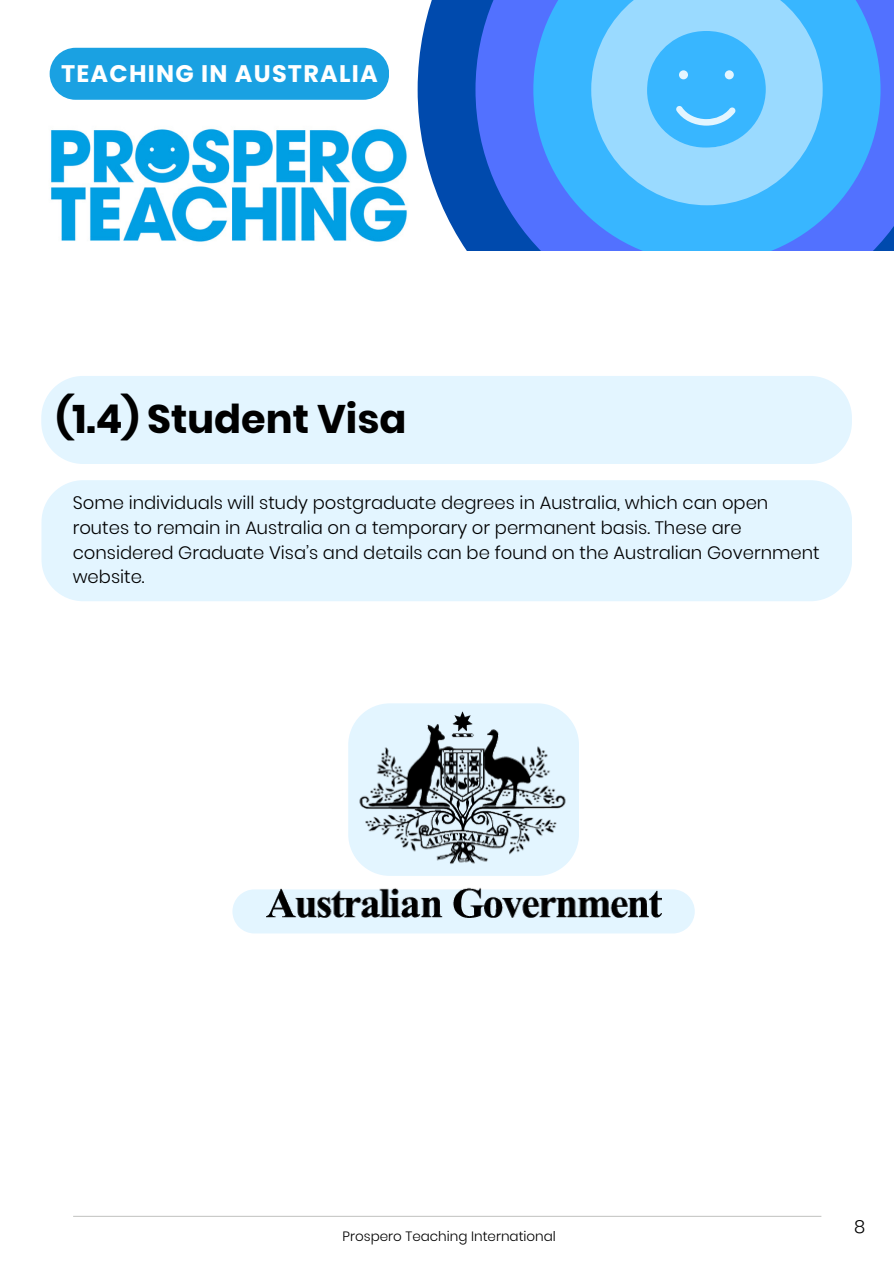
<style>
.page{position:relative;width:894px;height:1264px;background:#fff}
.page>*{position:absolute;margin:0;border:0;box-sizing:border-box;transform-origin:0 0}
.t1{font:700 39.75px "Poppins";color:#000}
.t2{font:700 24px "Poppins";letter-spacing:.05em;color:#fff}
.t3{font:300 18px/24.8px "Poppins";color:#000}
.t4{font:300 13.5px "Poppins";color:#000}
</style>
<div class="page">
<hr style="left:73px;top:1215px;width:748px;height:1px;background:#c7c8c6">
<div style="left:232px;top:889px;width:462px;height:44px;background:#e3f5ff"></div>
<svg style="left:370px;top:703px;width:188px;height:6px"></svg>
<img style="left:263px;top:709px;width:401px;height:210px">
<div style="left:41px;top:480px;width:810px;height:121px;background:#e3f5ff"></div>
<div style="left:41px;top:376px;width:810px;height:88px;background:#e3f5ff"></div>
<svg style="left:417px;top:0;width:58px;height:250px;fill:#004aad"></svg>
<svg style="left:475px;top:0;width:418px;height:250px;fill:#5271ff"></svg>
<svg style="left:533px;top:0;width:347px;height:250px;fill:#38b6ff"></svg>
<svg style="left:591px;top:0;width:231px;height:205px;fill:#9adaff"></svg>
<div style="left:50px;top:48px;width:339px;height:52px;background:#1aa1e2;border-radius:26px"></div>
<svg style="left:647px;top:31px;width:118px;height:117px"></svg>
<img style="left:50px;top:128px;width:357px;height:114px">
<h2 class="t2" style="left:61px;top:56px;width:318px">TEACHING IN AUSTRALIA</h2>
<h1 class="t1" style="left:56px;top:391px;width:352px">(1.4) Student Visa</h1>
<p class="t3" style="left:73px;top:490px;width:748px">Some individuals will study postgraduate degrees in Australia, which can open routes to remain in Australia on a temporary or permanent basis. These are considered Graduate Visa’s and details can be found on the Australian Government website.</p>
<p class="t4" style="left:342px;top:1227px;width:215px">Prospero Teaching International</p>
<p class="t3" style="left:854px;top:1213px;width:13px">8</p>
</div>
